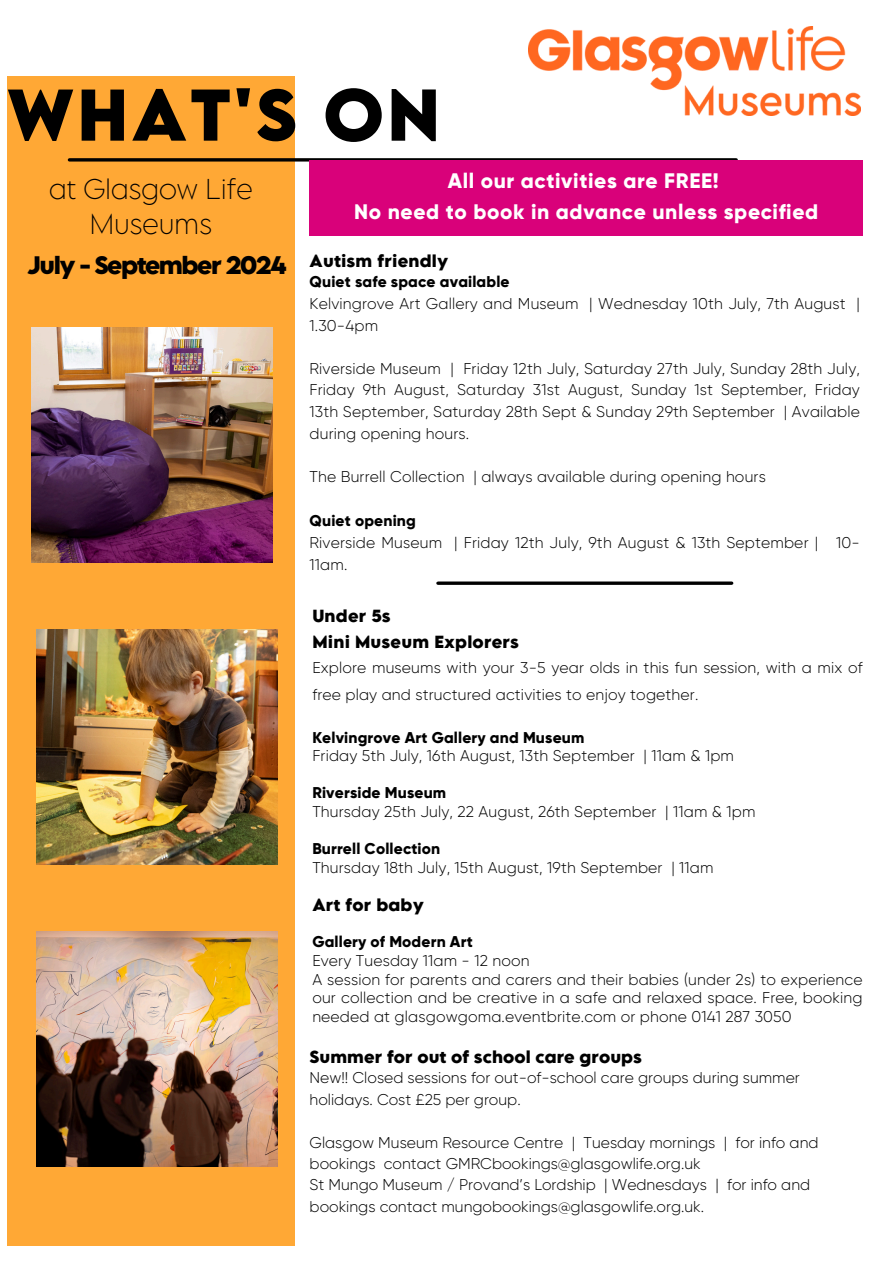
<style>
.page{position:relative;width:894px;height:1264px;background:#fff}
.page>*{position:absolute;margin:0;border:0;box-sizing:border-box;transform-origin:0 0}
.t1{font:700 64.95px "LEMONMILK Pro FTR";letter-spacing:.05em;color:#000}
.t2{font:200 25.5px/34.8px "LEMONMILK Pro FTR";color:#000;text-align:center}
.t3{font:700 22.5px "LEMONMILK Pro FTR";letter-spacing:-.065em;color:#000}
.t4{font:800 21px/31.5px "Gilroy";letter-spacing:.03em;color:#fff;text-align:center}
.t5{font:300 15.6px/21.6px "Gilroy";letter-spacing:.01em;color:#000}
.t6{font:800 15.6px "Gilroy";letter-spacing:.01em;color:#000}
.t7{font:700 15.6px "LEMONMILK Pro FTR";letter-spacing:.01em;color:#000}
</style>
<div class="page">
<div style="left:7px;top:77px;width:287px;height:1168px;background:#ffa835"></div>
<hr style="left:69px;top:158px;width:667px;height:3px;background:#000">
<img style="left:36px;top:931px;width:241px;height:235px">
<img style="left:36px;top:629px;width:241px;height:235px">
<img style="left:32px;top:327px;width:240px;height:235px">
<img style="left:528px;top:26px;width:331px;height:89px">
<div style="left:309px;top:160px;width:553px;height:76px;background:#d9017a"></div>
<svg style="left:438px;top:581px;width:293px;height:4px"></svg>
<h1 class="t1" style="left:7px;top:70px;width:434px">WHAT'S ON</h1>
<h3 class="t4" style="left:354px;top:165px;width:465px">All our activities are FREE!<br>No need to book in advance unless specified</h3>
<h2 class="t2" style="left:49px;top:171px;width:205px">at Glasgow Life<br>Museums</h2>
<h3 class="t3" style="left:27px;top:250px;width:261px">July - September 2024</h3>
<p class="t7" style="left:309px;top:250px;width:140px">Autism friendly</p>
<p class="t6" style="left:309px;top:272px;width:201px">Quiet safe space available</p>
<p class="t5" style="left:309px;top:293px;width:551px">Kelvingrove Art Gallery and Museum | Wednesday 10th July, 7th August |<br>1.30-4pm</p>
<h4 class="t5" style="left:309px;top:358px;width:551px;text-align:justify">Riverside Museum | Friday 12th July, Saturday 27th July, Sunday 28th July, Friday 9th August, Saturday 31st August, Sunday 1st September, Friday 13th September, Saturday 28th Sept &amp; Sunday 29th September | Available during opening hours.</h4>
<p class="t5" style="left:309px;top:466px;width:457px">The Burrell Collection | always available during opening hours</p>
<p class="t6" style="left:309px;top:511px;width:108px">Quiet opening</p>
<p class="t5" style="left:309px;top:532px;width:551px">Riverside Museum | Friday 12th July, 9th August &amp; 13th September | 10-<br>11am.</p>
<p class="t7" style="left:312px;top:605px;width:80px">Under 5s</p>
<p class="t7" style="left:312px;top:631px;width:208px">Mini Museum Explorers</p>
<p class="t5" style="left:312px;top:655px;width:551px;line-height:26.2px">Explore museums with your 3-5 year olds in this fun session, with a mix of free play and structured activities to enjoy together.</p>
<p class="t6" style="left:312px;top:727px;width:273px">Kelvingrove Art Gallery and Museum</p>
<p class="t5" style="left:312px;top:745px;width:423px">Friday 5th July, 16th August, 13th September | 11am &amp; 1pm</p>
<p class="t6" style="left:312px;top:783px;width:135px">Riverside Museum</p>
<p class="t5" style="left:312px;top:801px;width:444px">Thursday 25th July, 22 August, 26th September | 11am &amp; 1pm</p>
<p class="t6" style="left:312px;top:839px;width:129px">Burrell Collection</p>
<p class="t5" style="left:312px;top:856px;width:402px">Thursday 18th July, 15th August, 19th September | 11am</p>
<p class="t7" style="left:312px;top:894px;width:113px">Art for baby</p>
<p class="t6" style="left:312px;top:932px;width:162px">Gallery of Modern Art</p>
<p class="t5" style="left:312px;top:949px;width:219px">Every Tuesday 11am - 12 noon</p>
<p class="t5" style="left:312px;top:970px;width:551px;line-height:18.6px;text-align:justify">A session for parents and carers and their babies (under 2s) to experience our collection and be creative in a safe and relaxed space. Free, booking needed at glasgowgoma.eventbrite.com or phone 0141 287 3050</p>
<p class="t7" style="left:309px;top:1046px;width:334px">Summer for out of school care groups</p>
<p class="t5" style="left:309px;top:1067px;width:491px">New!! Closed sessions for out-of-school care groups during summer holidays. Cost £25 per group.</p>
<p class="t5" style="left:309px;top:1131px;width:510px">Glasgow Museum Resource Centre | Tuesday mornings | for info and bookings contact GMRCbookings@glasgowlife.org.uk</p>
<p class="t5" style="left:309px;top:1174px;width:502px">St Mungo Museum / Provand’s Lordship | Wednesdays | for info and bookings contact mungobookings@glasgowlife.org.uk.</p>
</div>
